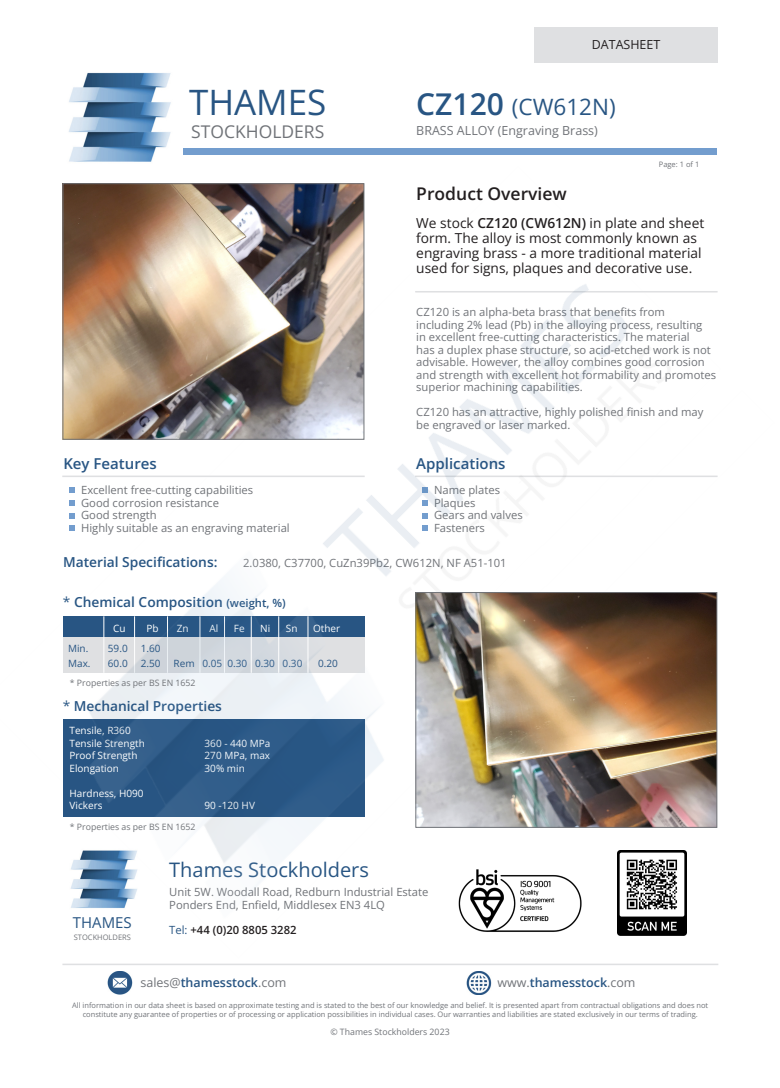
<style>
.page{position:relative;width:780px;height:1088px;background:#fff}
.page>*{position:absolute;margin:0;border:0;box-sizing:border-box;transform-origin:0 0}
.t1{font:35px "Open Sans";color:#285583}
.t2{font:22.5px "Open Sans";color:#285583}
.t3{font:20px "Open Sans";color:#285583}
.t4{font:600 17.5px "Open Sans";color:#231f20}
.t5{font:17.5px "Open Sans";color:#707378}
.t6{font:600 15px "Open Sans";color:#285583}
.t7{font:15px "Open Sans";color:#285583}
.t8{font:13.75px/15px "Open Sans";color:#231f20}
.t9{font:600 13.75px "Open Sans";color:#285583}
.t10{font:12.5px "Open Sans";color:#707378}
.t11{font:600 12.5px "Open Sans";color:#285583}
.t12{font:600 12.5px "Open Sans";color:#285583}
.t13{font:12.5px "Open Sans";color:#231f20}
.t14{font:11.25px/12.5px "Open Sans";color:#707378}
.t15{font:600 11.25px "Open Sans";color:#231f20}
.t16{font:10px "Open Sans";color:#fff}
.t17{font:10px "Open Sans";color:#285583}
.t18{font:8.75px "Open Sans";color:#707378}
.t19{font:7.5px/8.8px "Open Sans";color:#707378;text-align:center}
.s1{font-weight:600;font-size:30px}
.s2{font-weight:600}
.s3{font-weight:400}
.s4{font-size:11.25px}
.s5{font-weight:400;color:#285583}
.s6{font-weight:400;color:#707378}
</style>
<div class="page">
<img style="left:69px;top:72px;width:102px;height:60px">
<div style="left:534px;top:27px;width:183px;height:36px;background:#dfe0e2"></div>
<img style="left:62px;top:132px;width:657px;height:863px">
<hr style="left:251px;top:616px;width:1px;height:57px;background:#fff">
<hr style="left:278px;top:616px;width:1px;height:57px;background:#fff">
<hr style="left:308px;top:616px;width:1px;height:57px;background:#fff">
<p class="t1" style="left:189px;top:78px;width:139px">THAMES</p>
<p class="t5" style="left:191px;top:119px;width:135px">STOCKHOLDERS</p>
<p class="t6" style="left:63px;top:453px;width:95px">Key Features</p>
<p class="t14" style="left:81px;top:484px;width:174px">Excellent free-cutting capabilities</p>
<p class="t14" style="left:81px;top:496px;width:139px">Good corrosion resistance</p>
<p class="t14" style="left:81px;top:509px;width:77px">Good strength</p>
<p class="t14" style="left:81px;top:521px;width:210px">Highly suitable as an engraving material</p>
<p class="t13" style="left:591px;top:36px;width:70px">DATASHEET</p>
<p class="t2" style="left:416px;top:92px;width:201px"><span class="s1">CZ120</span> (CW612N)</p>
<p class="t10" style="left:416px;top:122px;width:183px">BRASS ALLOY (Engraving Brass)</p>
<p class="t4" style="left:416px;top:182px;width:152px">Product Overview</p>
<p class="t19" style="left:658px;top:160px;width:42px">Page: 1 of 1</p>
<p class="t8" style="left:416px;top:215px;width:289px">We stock <span class="s2">CZ120 (CW612N)</span> in plate and sheet form. The alloy is most commonly known as engraving brass - a more traditional material used for signs, plaques and decorative use.</p>
<p class="t14" style="left:416px;top:306px;width:250px">CZ120 is an alpha-beta brass that benefits from</p>
<p class="t14" style="left:416px;top:318px;width:301px">including 2% lead (Pb) in the alloying process, resulting<br>in excellent free-cutting characteristics. The material<br>has a duplex phase structure, so acid-etched work is not advisable. However, the alloy combines good corrosion and strength with excellent hot formability and promotes superior machining capabilities.</p>
<p class="t14" style="left:416px;top:406px;width:289px">CZ120 has an attractive, highly polished finish and may be engraved or laser marked.</p>
<p class="t6" style="left:416px;top:453px;width:91px">Applications</p>
<p class="t14" style="left:434px;top:484px;width:68px">Name plates</p>
<p class="t14" style="left:434px;top:496px;width:43px">Plaques</p>
<p class="t14" style="left:434px;top:509px;width:90px">Gears and valves</p>
<p class="t14" style="left:434px;top:521px;width:52px">Fasteners</p>
<p class="t9" style="left:63px;top:553px;width:156px">Material Specifications:</p>
<p class="t14" style="left:243px;top:556px;width:265px">2.0380, C37700, CuZn39Pb2, CW612N, NF A51-101</p>
<p class="t9" style="left:63px;top:593px;width:224px"><span class="s3">*</span> Chemical Composition <span class="s4">(weight, %)</span></p>
<p class="t16" style="left:113px;top:622px;width:14px">Cu</p>
<p class="t16" style="left:146px;top:622px;width:14px">Pb</p>
<p class="t16" style="left:177px;top:622px;width:13px">Zn</p>
<p class="t16" style="left:209px;top:622px;width:10px">Al</p>
<p class="t16" style="left:234px;top:622px;width:12px">Fe</p>
<p class="t16" style="left:260px;top:622px;width:12px">Ni</p>
<p class="t16" style="left:286px;top:622px;width:13px">Sn</p>
<p class="t16" style="left:313px;top:622px;width:29px">Other</p>
<p class="t17" style="left:68px;top:642px;width:22px">Min.</p>
<p class="t17" style="left:108px;top:642px;width:21px">59.0</p>
<p class="t17" style="left:141px;top:642px;width:21px">1.60</p>
<p class="t17" style="left:68px;top:657px;width:24px">Max.</p>
<p class="t17" style="left:108px;top:657px;width:21px">60.0</p>
<p class="t17" style="left:141px;top:657px;width:21px">2.50</p>
<p class="t17" style="left:173px;top:657px;width:130px">Rem 0.05 0.30 0.30 0.30</p>
<p class="t17" style="left:318px;top:657px;width:21px">0.20</p>
<p class="t18" style="left:70px;top:677px;width:127px">* Properties as per BS EN 1652</p>
<p class="t9" style="left:63px;top:696px;width:161px"><span class="s3">*</span> Mechanical Properties</p>
<p class="t16" style="left:69px;top:724px;width:63px">Tensile, R360</p>
<p class="t16" style="left:69px;top:736px;width:77px">Tensile Strength</p>
<p class="t16" style="left:204px;top:736px;width:67px">360 - 440 MPa</p>
<p class="t16" style="left:69px;top:749px;width:70px">Proof Strength</p>
<p class="t16" style="left:204px;top:749px;width:67px">270 MPa, max</p>
<p class="t16" style="left:69px;top:761px;width:51px">Elongation</p>
<p class="t16" style="left:204px;top:761px;width:42px">30% min</p>
<p class="t16" style="left:69px;top:786px;width:76px">Hardness, H090</p>
<p class="t16" style="left:69px;top:799px;width:35px">Vickers</p>
<p class="t16" style="left:204px;top:799px;width:52px">90 -120 HV</p>
<p class="t18" style="left:70px;top:820px;width:127px">* Properties as per BS EN 1652</p>
<p class="t7" style="left:73px;top:912px;width:60px">THAMES</p>
<p class="t19" style="left:74px;top:933px;width:59px">STOCKHOLDERS</p>
<p class="t3" style="left:169px;top:856px;width:201px">Thames Stockholders</p>
<p class="t14" style="left:169px;top:885px;width:261px">Unit 5W. Woodall Road, Redburn Industrial Estate</p>
<p class="t14" style="left:169px;top:898px;width:217px">Ponders End, Enfield, Middlesex EN3 4LQ</p>
<p class="t15" style="left:169px;top:922px;width:129px"><span class="s5">Tel:</span> +44 (0)20 8805 3282</p>
<p class="t11" style="left:140px;top:974px;width:147px"><span class="s6">sales@</span>thamesstock<span class="s6">.com</span></p>
<p class="t12" style="left:497px;top:974px;width:140px"><span class="s6">www.</span>thamesstock<span class="s6">.com</span></p>
<p class="t19" style="left:72px;top:1001px;width:637px">All information in our data sheet is based on approximate testing and is stated to the best of our knowledge and belief. It is presented apart from contractual obligations and does not constitute any guarantee of properties or of processing or application possibilities in individual cases. Our warranties and liabilities are stated exclusively in our terms of trading.</p>
<p class="t18" style="left:330px;top:1025px;width:121px">© Thames Stockholders 2023</p>
</div>
